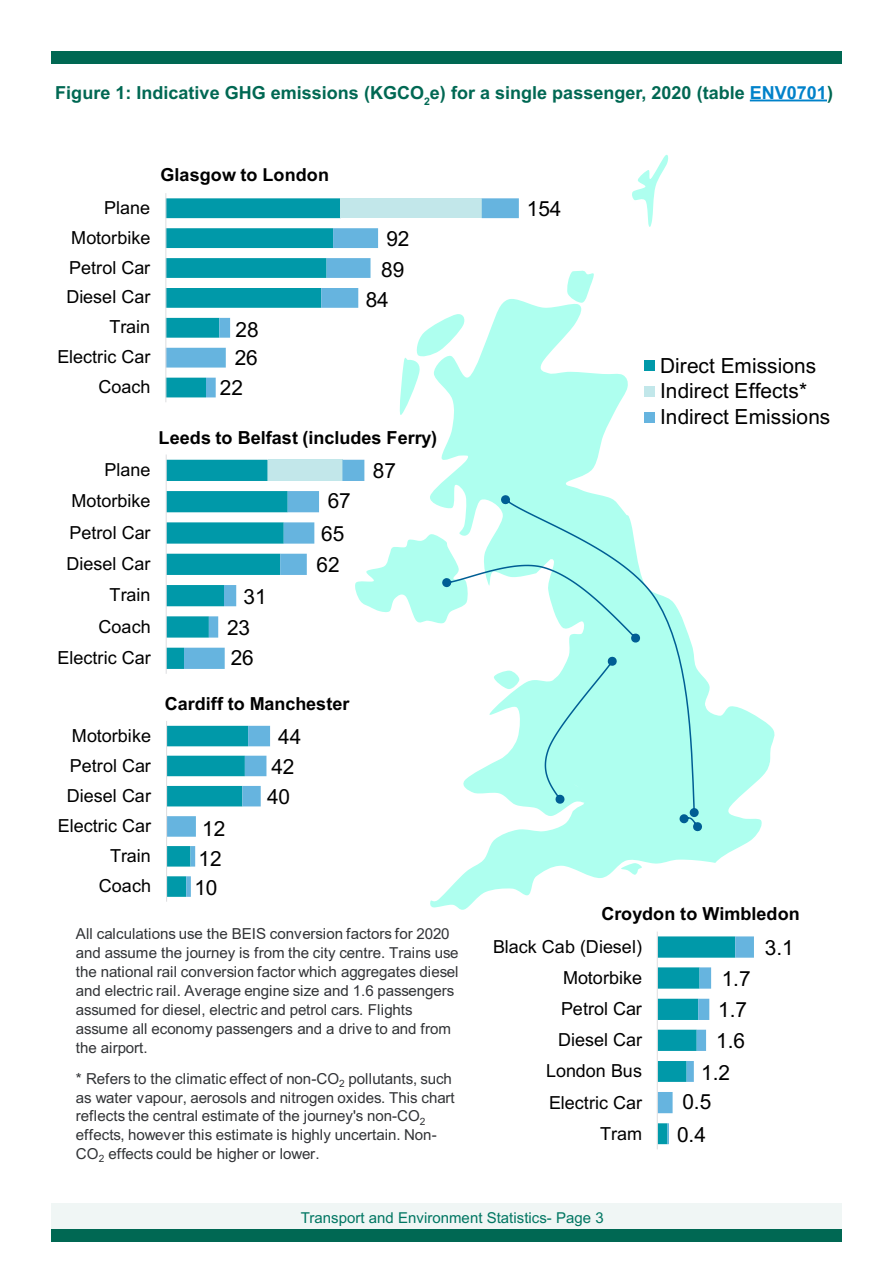
<style>
.page{position:relative;width:893px;height:1263px;background:#fff}
.page>*{position:absolute;margin:0;border:0;box-sizing:border-box;transform-origin:0 0}
.t1{font:20.85px/25.7px "Arial MT2";color:#000}
.t2{font:18px "Arial MT2";color:#000}
.t3{font:700 18px "Arial";letter-spacing:.005em;color:#000}
.Figure_Titles{font:700 18px "Arial";color:#006853}
.t4{font:15.15px/18.9px "Arial MT2";letter-spacing:-.01em;color:#323437}
.t5{font:15px "Arial MT2";color:#007662}
.s1{color:#0082ca}
.s2{font-family:"Arial"}
</style>
<div class="page">
<div style="left:51px;top:1203px;width:791px;height:26px;background:#f0f6f5"></div>
<div style="left:51px;top:1229px;width:791px;height:13px;background:#006853"></div>
<div style="left:51px;top:51px;width:791px;height:13px;background:#006853"></div>
<hr style="left:750px;top:100px;width:77px;height:1px;background:#0082ca">
<svg style="left:353px;top:155px;width:422px;height:755px"></svg>
<svg style="left:500px;top:495px;width:199px;height:322px;fill:#aeffef"></svg>
<svg style="left:442px;top:565px;width:198px;height:78px"></svg>
<svg style="left:545px;top:656px;width:72px;height:148px"></svg>
<svg style="left:679px;top:814px;width:24px;height:18px"></svg>
<svg style="left:166px;top:198px;width:353px;height:199px"></svg>
<hr style="left:165px;top:193px;width:1px;height:209px;background:#dfe0e2">
<div style="left:644px;top:360px;width:11px;height:11px;background:#0099a9"></div>
<div style="left:644px;top:386px;width:11px;height:11px;background:#c2e7ea"></div>
<div style="left:644px;top:412px;width:11px;height:11px;background:#66b4df"></div>
<svg style="left:167px;top:726px;width:103px;height:171px"></svg>
<hr style="left:166px;top:721px;width:1px;height:181px;background:#dfe0e2">
<svg style="left:167px;top:460px;width:197px;height:209px"></svg>
<hr style="left:166px;top:454px;width:1px;height:220px;background:#dfe0e2">
<svg style="left:658px;top:936px;width:96px;height:208px"></svg>
<hr style="left:657px;top:931px;width:1px;height:218px;background:#dfe0e2">
<p class="Figure_Titles" style="left:55px;top:80px;width:779px">Figure 1: Indicative GHG emissions (KGCO<sub>2</sub>e) for a single passenger, 2020 (table <span class="s1">ENV0701</span>)</p>
<p class="t3" style="left:161px;top:161px;width:170px">Glasgow to London</p>
<p class="t2" style="left:104px;top:195px;width:47px">Plane</p>
<p class="t2" style="left:71px;top:225px;width:81px">Motorbike</p>
<p class="t1" style="left:386px;top:225px;width:25px">92</p>
<p class="t2" style="left:69px;top:255px;width:82px">Petrol Car</p>
<p class="t1" style="left:381px;top:256px;width:25px">89</p>
<p class="t2" style="left:66px;top:285px;width:86px">Diesel Car</p>
<p class="t1" style="left:366px;top:287px;width:25px">84</p>
<p class="t2" style="left:109px;top:315px;width:42px">Train</p>
<p class="t1" style="left:235px;top:317px;width:25px">28</p>
<p class="t2" style="left:57px;top:345px;width:95px">Electric Car</p>
<p class="t1" style="left:235px;top:345px;width:25px">26</p>
<p class="t2" style="left:98px;top:374px;width:54px">Coach</p>
<p class="t1" style="left:220px;top:375px;width:25px">22</p>
<p class="t3" style="left:159px;top:425px;width:280px">Leeds to Belfast (includes Ferry)</p>
<p class="t2" style="left:105px;top:457px;width:47px">Plane</p>
<p class="t1" style="left:373px;top:458px;width:25px">87</p>
<p class="t2" style="left:72px;top:489px;width:81px">Motorbike</p>
<p class="t1" style="left:328px;top:488px;width:25px">67</p>
<p class="t2" style="left:70px;top:520px;width:82px">Petrol Car</p>
<p class="t1" style="left:321px;top:521px;width:25px">65</p>
<p class="t2" style="left:67px;top:551px;width:86px">Diesel Car</p>
<p class="t1" style="left:317px;top:552px;width:25px">62</p>
<p class="t2" style="left:110px;top:583px;width:42px">Train</p>
<p class="t1" style="left:244px;top:583px;width:25px">31</p>
<p class="t2" style="left:99px;top:614px;width:54px">Coach</p>
<p class="t1" style="left:227px;top:615px;width:25px">23</p>
<p class="t2" style="left:58px;top:645px;width:95px">Electric Car</p>
<p class="t1" style="left:231px;top:644px;width:25px">26</p>
<p class="t3" style="left:165px;top:691px;width:186px">Cardiff to Manchester</p>
<p class="t2" style="left:72px;top:723px;width:81px">Motorbike</p>
<p class="t1" style="left:278px;top:724px;width:25px">44</p>
<p class="t2" style="left:70px;top:753px;width:83px">Petrol Car</p>
<p class="t1" style="left:271px;top:754px;width:25px">42</p>
<p class="t2" style="left:67px;top:783px;width:86px">Diesel Car</p>
<p class="t1" style="left:267px;top:784px;width:25px">40</p>
<p class="t2" style="left:58px;top:813px;width:95px">Electric Car</p>
<p class="t1" style="left:202px;top:815px;width:25px">12</p>
<p class="t2" style="left:110px;top:844px;width:42px">Train</p>
<p class="t1" style="left:199px;top:846px;width:25px">12</p>
<p class="t2" style="left:99px;top:874px;width:54px">Coach</p>
<p class="t1" style="left:194px;top:874px;width:25px">10</p>
<p class="t4" style="left:76px;top:924px;width:384px"><span class="s2">All calculations use the BEIS conversion factors for 2020 </span>and assume the journey is from the city centre. Trains use the national rail conversion factor which aggregates diesel <span class="s2">and electric rail. Average engine size and 1.6 passengers </span>assumed for diesel, electric and petrol cars. Flights assume all economy passengers and a drive to and from the airport.</p>
<p class="t4" style="left:76px;top:1069px;width:380px">* Refers to the climatic effect of non-CO<sub>2</sub> pollutants, such as water vapour, aerosols and nitrogen oxides. This chart reflects the central estimate of the journey's non-CO<sub>2 </sub>effects, however this estimate is highly uncertain. Non-CO<sub>2</sub> effects could be higher or lower.</p>
<p class="t1" style="left:527px;top:196px;width:36px">154</p>
<p class="t1" style="left:660px;top:352px;width:172px">Direct Emissions<br>Indirect Effects*<br>Indirect Emissions</p>
<p class="t3" style="left:601px;top:901px;width:200px">Croydon to Wimbledon</p>
<p class="t2" style="left:493px;top:934px;width:150px">Black Cab (Diesel)</p>
<p class="t1" style="left:765px;top:935px;width:30px">3.1</p>
<p class="t2" style="left:563px;top:965px;width:81px">Motorbike</p>
<p class="t1" style="left:722px;top:966px;width:31px">1.7</p>
<p class="t2" style="left:561px;top:996px;width:82px">Petrol Car</p>
<p class="t1" style="left:718px;top:997px;width:31px">1.7</p>
<p class="t2" style="left:558px;top:1027px;width:86px">Diesel Car</p>
<p class="t1" style="left:716px;top:1028px;width:30px">1.6</p>
<p class="t2" style="left:546px;top:1059px;width:98px">London Bus</p>
<p class="t1" style="left:701px;top:1059px;width:30px">1.2</p>
<p class="t2" style="left:549px;top:1090px;width:95px">Electric Car</p>
<p class="t1" style="left:682px;top:1089px;width:30px">0.5</p>
<p class="t2" style="left:600px;top:1121px;width:44px">Tram</p>
<p class="t1" style="left:677px;top:1121px;width:30px">0.4</p>
<p class="t5" style="left:301px;top:1207px;width:304px">Transport and Environment Statistics- Page 3</p>
</div>
